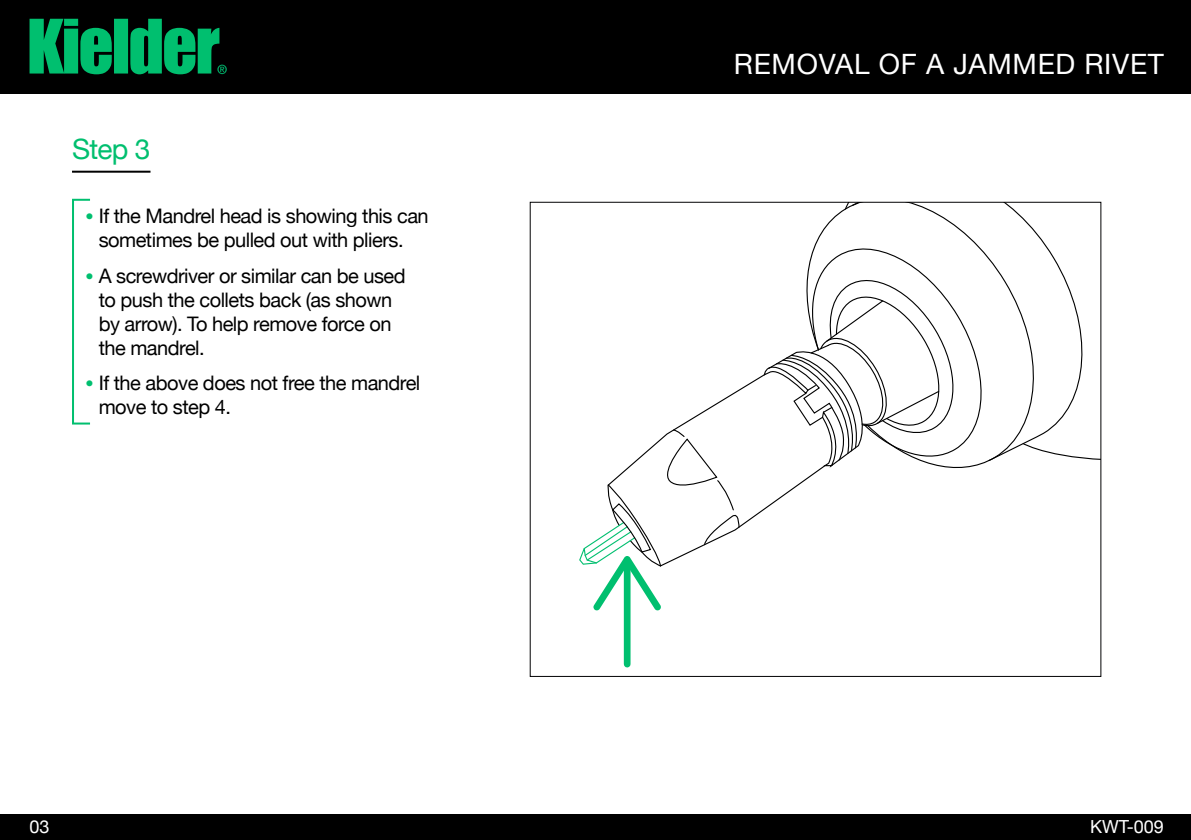
<style>
.page{position:relative;width:1191px;height:840px;background:#fff}
.page>*{position:absolute;margin:0;border:0;box-sizing:border-box;transform-origin:0 0}
.t1{font:28px "Helvetica Neue";letter-spacing:.025em;color:#fff}
.t2{font:28px "Helvetica Neue";color:#00bf6f}
.t3{font:20px/24px "Helvetica Neue";letter-spacing:-.025em;color:#000}
.t4{font:18px "Helvetica Neue";color:#fff}
.s1{font-size:14px;color:#00bf6f}
</style>
<div class="page">
<div style="left:0;top:0;width:1191px;height:94px;background:#000"></div>
<svg style="left:30px;top:19px;width:197px;height:55px"></svg>
<hr style="left:72px;top:170px;width:78px;height:2px;background:#000">
<div style="left:72px;top:199px;width:19px;height:225px;border:2px solid #00bf6f"></div>
<div style="left:0;top:813px;width:1191px;height:26px;background:#000"></div>
<svg style="left:808px;top:209px;width:179px;height:259px"></svg>
<svg style="left:851px;top:204px;width:232px;height:258px"></svg>
<svg style="left:764px;top:269px;width:196px;height:198px"></svg>
<svg style="left:676px;top:373px;width:150px;height:154px"></svg>
<svg style="left:844px;top:204px;width:59px;height:6px"></svg>
<div style="left:624px;top:563px;width:6px;height:100px;background:#00bf6f"></div>
<svg style="left:579px;top:428px;width:161px;height:182px"></svg>
<svg style="left:1022px;top:442px;width:77px;height:19px"></svg>
<h1 class="t2" style="left:72px;top:129px;width:80px">Step 3</h1>
<p class="t3" style="left:85px;top:205px;width:345px;text-align:center"><span class="s1">●</span> If the Mandrel head is showing this can sometimes be pulled out with pliers.</p>
<p class="t3" style="left:99px;top:264px;width:308px;text-indent:-13px"><span class="s1">●</span> A screwdriver or similar can be used to push the collets back (as shown by arrow). To help remove force on the mandrel.</p>
<p class="t3" style="left:99px;top:372px;width:323px;text-indent:-13px"><span class="s1">●</span> If the above does not free the mandrel move to step 4.</p>
<h1 class="t1" style="left:734px;top:44px;width:431px">REMOVAL OF A JAMMED RIVET</h1>
<p class="t4" style="left:30px;top:813px;width:22px">03</p>
<p class="t4" style="left:1090px;top:813px;width:75px">KWT-009</p>
</div>
